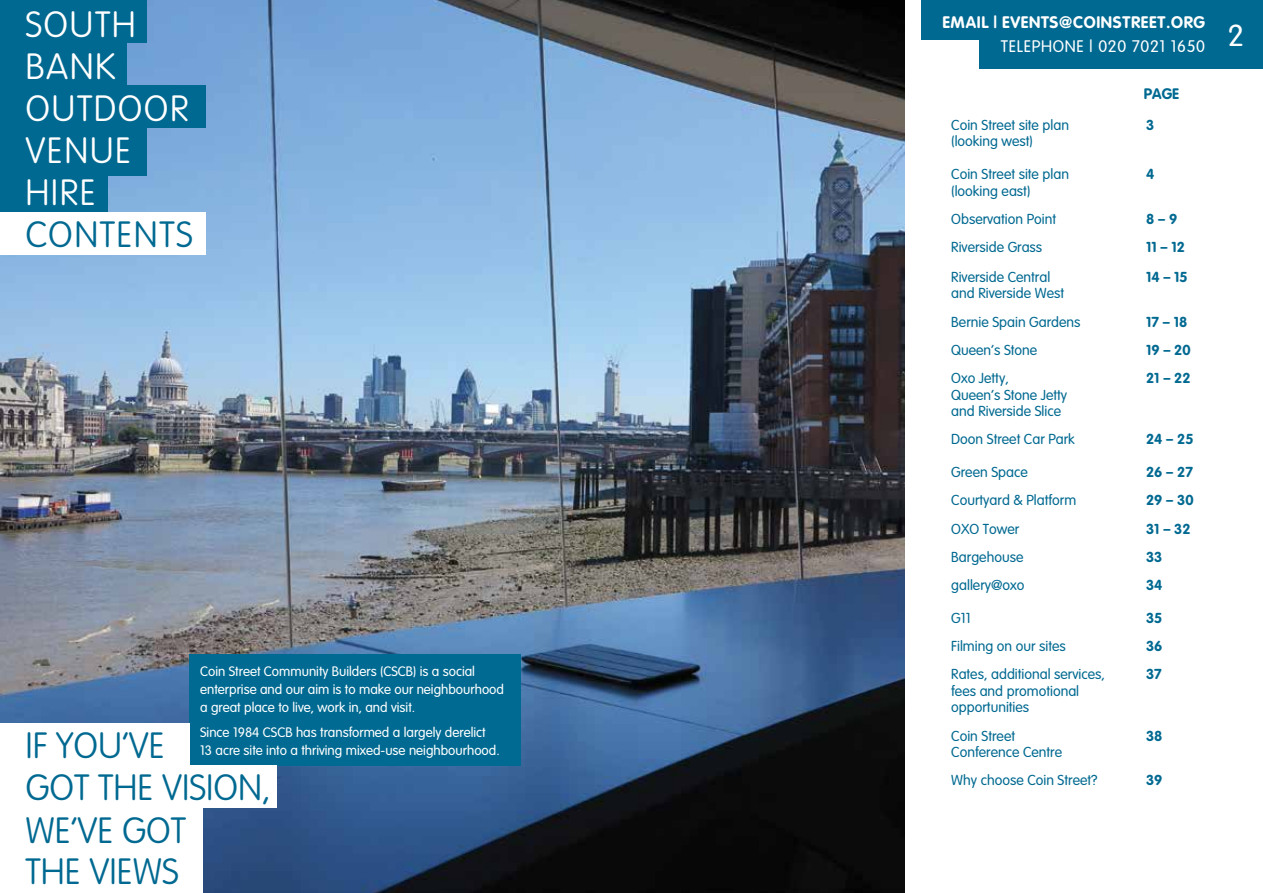
<style>
.page{position:relative;width:1263px;height:893px;background:#fff}
.page>*{position:absolute;margin:0;border:0;box-sizing:border-box;transform-origin:0 0}
.t1{font:100 36px/42px "VAG Rounded";color:#006991}
.t2{font:100 36px/42px "VAG Rounded";letter-spacing:.04em;color:#fff}
.t3{font:100 36px "VAG Rounded";letter-spacing:.04em;color:#006991}
.t4{font:700 16.5px/23.4px "VAG Rounded";letter-spacing:.04em;color:#fff}
.t5{font:700 15px "VAG Rounded";color:#006991}
.t6{font:300 14.25px/16.5px "VAG Rounded";color:#006991}
.t7{font:700 14.25px "VAG Rounded";color:#006991}
.t8{font:300 13.5px/18px "VAG Rounded";color:#fff}
.s1{font-weight:300}
</style>
<div class="page">
<div style="left:922px;top:0;width:341px;height:40px;background:#006991"></div>
<div style="left:979px;top:39px;width:284px;height:30px;background:#006991"></div>
<img style="left:0;top:0;width:904px;height:893px">
<div style="left:0;top:0;width:146px;height:43px;background:#006991"></div>
<div style="left:0;top:35px;width:127px;height:58px;background:#006991"></div>
<div style="left:0;top:85px;width:206px;height:43px;background:#006991"></div>
<div style="left:0;top:117px;width:146px;height:58px;background:#006991"></div>
<div style="left:0;top:155px;width:108px;height:58px;background:#006991"></div>
<div style="left:0;top:213px;width:206px;height:42px;background:#fff"></div>
<div style="left:189px;top:654px;width:331px;height:111px;background:#006a92"></div>
<div style="left:0;top:850px;width:202px;height:43px;background:#fff"></div>
<div style="left:0;top:803px;width:202px;height:52px;background:#fff"></div>
<div style="left:0;top:765px;width:277px;height:43px;background:#fff"></div>
<div style="left:0;top:723px;width:190px;height:55px;background:#fff"></div>
<h1 class="t2" style="left:26px;top:3px;width:165px">SOUTH<br>BANK<br>OUTDOOR<br>VENUE<br>HIRE</h1>
<h1 class="t3" style="left:26px;top:214px;width:169px">CONTENTS</h1>
<p class="t8" style="left:200px;top:662px;width:305px">Coin Street Community Builders (CSCB) is a social enterprise and our aim is to make our neighbourhood a great place to live, work in, and visit.</p>
<p class="t8" style="left:200px;top:723px;width:287px">Since 1984 CSCB has transformed a largely derelict</p>
<h1 class="t1" style="left:26px;top:725px;width:141px">IF YOU’VE</h1>
<p class="t8" style="left:200px;top:741px;width:301px">13 acre site into a thriving mixed-use neighbourhood.</p>
<h1 class="t1" style="left:26px;top:767px;width:247px">GOT THE VISION,<br>WE’VE GOT<br>THE VIEWS</h1>
<p class="t4" style="left:1001px;top:10px;width:245px;text-indent:-59px">EMAIL | EVENTS@COINSTREET.ORG<br><span class="s1">TELEPHONE | 020 7021 1650</span> <sup>2</sup></p>
<p class="t6" style="left:951px;top:117px;width:119px">Coin Street site plan (looking west)</p>
<p class="t6" style="left:951px;top:166px;width:119px">Coin Street site plan (looking east)</p>
<p class="t5" style="left:1144px;top:85px;width:37px">PAGE</p>
<p class="t7" style="left:1146px;top:117px;width:10px">3</p>
<p class="t7" style="left:1146px;top:166px;width:10px">4</p>
<p class="t6" style="left:951px;top:211px;width:106px">Observation Point</p>
<p class="t7" style="left:1146px;top:211px;width:33px">8 – 9</p>
<p class="t6" style="left:951px;top:239px;width:92px">Riverside Grass</p>
<p class="t7" style="left:1146px;top:239px;width:40px">11 – 12</p>
<p class="t6" style="left:951px;top:269px;width:114px">Riverside Central and Riverside West</p>
<p class="t7" style="left:1146px;top:269px;width:43px">14 – 15</p>
<p class="t6" style="left:951px;top:313px;width:131px">Bernie Spain Gardens</p>
<p class="t7" style="left:1146px;top:313px;width:43px">17 – 18</p>
<p class="t6" style="left:951px;top:342px;width:88px">Queen’s Stone</p>
<p class="t7" style="left:1146px;top:341px;width:46px">19 – 20</p>
<p class="t6" style="left:951px;top:370px;width:117px">Oxo Jetty,<br>Queen’s Stone Jetty and Riverside Slice</p>
<p class="t7" style="left:1146px;top:370px;width:46px">21 – 22</p>
<p class="t6" style="left:951px;top:431px;width:125px">Doon Street Car Park</p>
<p class="t6" style="left:951px;top:464px;width:78px">Green Space</p>
<p class="t7" style="left:1146px;top:431px;width:49px">24 – 25</p>
<p class="t7" style="left:1146px;top:464px;width:48px">26 – 27</p>
<p class="t6" style="left:951px;top:492px;width:126px">Courtyard &amp; Platform</p>
<p class="t7" style="left:1146px;top:492px;width:49px">29 – 30</p>
<p class="t6" style="left:951px;top:520px;width:70px">OXO Tower</p>
<p class="t7" style="left:1146px;top:520px;width:46px">31 – 32</p>
<p class="t6" style="left:951px;top:548px;width:74px">Bargehouse</p>
<p class="t7" style="left:1146px;top:548px;width:18px">33</p>
<p class="t6" style="left:951px;top:577px;width:75px">gallery@oxo</p>
<p class="t6" style="left:951px;top:610px;width:21px">G11</p>
<p class="t7" style="left:1146px;top:576px;width:18px">34</p>
<p class="t7" style="left:1146px;top:610px;width:18px">35</p>
<p class="t6" style="left:951px;top:638px;width:116px">Filming on our sites</p>
<p class="t7" style="left:1146px;top:638px;width:18px">36</p>
<p class="t6" style="left:951px;top:666px;width:155px">Rates, additional services, fees and promotional opportunities</p>
<p class="t7" style="left:1146px;top:666px;width:17px">37</p>
<p class="t6" style="left:951px;top:727px;width:112px">Coin Street<br>Conference Centre</p>
<p class="t7" style="left:1146px;top:727px;width:18px">38</p>
<p class="t6" style="left:951px;top:772px;width:148px">Why choose Coin Street?</p>
<p class="t7" style="left:1146px;top:772px;width:18px">39</p>
</div>
